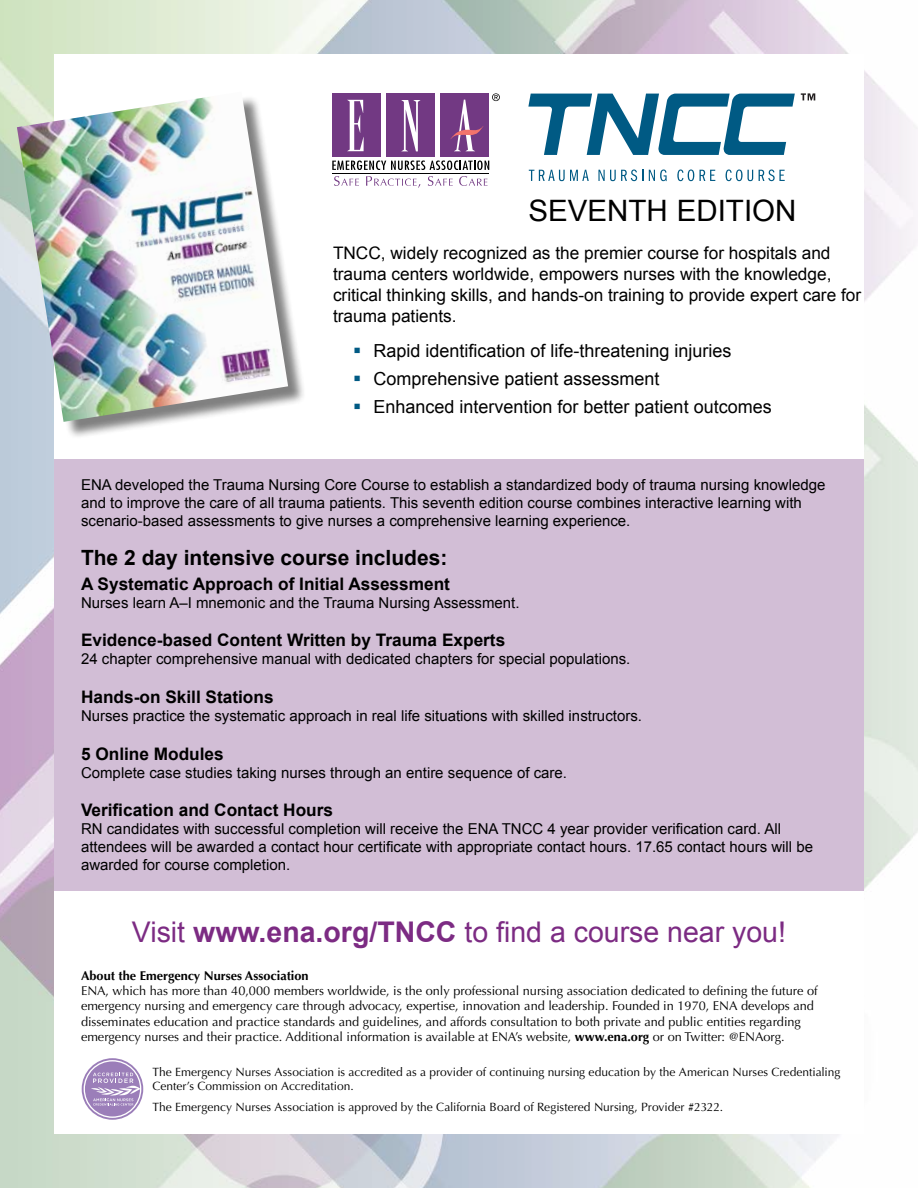
<style>
.page{position:relative;width:918px;height:1188px;background:#fff}
.page>*{position:absolute;margin:0;border:0;box-sizing:border-box;transform-origin:0 0}
.t1{font:29.55px "Arial";color:#000}
.t2{font:28.5px "Arial";color:#7c2b83}
.t3{font:700 21px "Arial";color:#000}
.t4{font:18px "Arial";color:#000}
.t5{font:17.25px/20.7px "Arial";color:#000}
.t6{font:700 17.25px "Arial";color:#000}
.t7{font:15px/18px "Arial";color:#000}
.t8{font:12.75px/15.3px "Optima LT Std";color:#000}
.t9{font:700 12.75px "Optima LT Std";color:#000}
.t10{font:12px/14.4px "Optima LT Std";color:#000}
.s1{color:#005a84}
.s2{font-weight:700}
</style>
<div class="page">
<img style="left:0;top:0;width:918px;height:1188px">
<div style="left:54px;top:54px;width:810px;height:1080px;background:#fff"></div>
<div style="left:54px;top:459px;width:810px;height:432px;background:#d2bed6"></div>
<svg style="left:334px;top:176px;width:25px;height:10px"></svg>
<svg style="left:366px;top:176px;width:54px;height:12px"></svg>
<svg style="left:428px;top:176px;width:25px;height:10px"></svg>
<svg style="left:459px;top:176px;width:29px;height:10px"></svg>
<hr style="left:333px;top:173px;width:156px;height:1px;background:#000">
<div style="left:332px;top:93px;width:49px;height:64px;background:#723983"></div>
<div style="left:386px;top:93px;width:49px;height:64px;background:#723983"></div>
<div style="left:441px;top:93px;width:48px;height:64px;background:#723983"></div>
<svg style="left:332px;top:160px;width:157px;height:10px"></svg>
<svg style="left:401px;top:100px;width:20px;height:51px"></svg>
<svg style="left:347px;top:100px;width:17px;height:51px"></svg>
<svg style="left:450px;top:100px;width:34px;height:51px"></svg>
<svg style="left:492px;top:93px;width:8px;height:8px"></svg>
<svg style="left:528px;top:94px;width:267px;height:61px"></svg>
<svg style="left:529px;top:170px;width:60px;height:11px"></svg>
<svg style="left:598px;top:170px;width:45px;height:11px"></svg>
<svg style="left:649px;top:170px;width:18px;height:11px"></svg>
<svg style="left:677px;top:170px;width:38px;height:11px"></svg>
<svg style="left:726px;top:170px;width:27px;height:11px"></svg>
<svg style="left:759px;top:170px;width:26px;height:11px"></svg>
<svg style="left:801px;top:93px;width:14px;height:7px"></svg>
<div style="left:20px;top:94px;width:286px;height:346px;background:#000;opacity:.5"></div>
<img style="left:17px;top:92px;width:271px;height:330px">
<svg style="left:82px;top:1058px;width:61px;height:62px"></svg>
<svg style="left:84px;top:1060px;width:57px;height:58px"></svg>
<h1 class="t1" style="left:528px;top:192px;width:270px">SEVENTH EDITION</h1>
<p class="t5" style="left:333px;top:243px;width:530px">TNCC, widely recognized as the premier course for hospitals and trauma centers worldwide, empowers nurses with the knowledge, critical thinking skills, and hands-on training to provide expert care for trauma patients.</p>
<p class="t4" style="left:353px;top:339px;width:380px"><span class="s1">▪</span> Rapid identification of life-threatening injuries</p>
<p class="t4" style="left:353px;top:367px;width:308px"><span class="s1">▪</span> Comprehensive patient assessment</p>
<p class="t4" style="left:353px;top:395px;width:420px"><span class="s1">▪</span> Enhanced intervention for better patient outcomes</p>
<p class="t7" style="left:81px;top:476px;width:746px">ENA developed the Trauma Nursing Core Course to establish a standardized body of trauma nursing knowledge and to improve the care of all trauma patients. This seventh edition course combines interactive learning with scenario-based assessments to give nurses a comprehensive learning experience.</p>
<h3 class="t3" style="left:81px;top:544px;width:368px">The 2 day intensive course includes:</h3>
<p class="t6" style="left:81px;top:572px;width:371px">A Systematic Approach of Initial Assessment</p>
<p class="t7" style="left:81px;top:594px;width:440px">Nurses learn A–I mnemonic and the Trauma Nursing Assessment.</p>
<p class="t6" style="left:81px;top:629px;width:426px">Evidence-based Content Written by Trauma Experts</p>
<p class="t7" style="left:81px;top:650px;width:551px">24 chapter comprehensive manual with dedicated chapters for special populations.</p>
<p class="t6" style="left:81px;top:685px;width:194px">Hands-on Skill Stations</p>
<p class="t7" style="left:81px;top:707px;width:563px">Nurses practice the systematic approach in real life situations with skilled instructors.</p>
<p class="t6" style="left:81px;top:742px;width:144px">5 Online Modules</p>
<p class="t7" style="left:81px;top:764px;width:488px">Complete case studies taking nurses through an entire sequence of care.</p>
<p class="t6" style="left:81px;top:799px;width:254px">Verification and Contact Hours</p>
<p class="t7" style="left:81px;top:820px;width:734px">RN candidates with successful completion will receive the ENA TNCC 4 year provider verification card. All attendees will be awarded a contact hour certificate with appropriate contact hours. 17.65 contact hours will be awarded for course completion.</p>
<h2 class="t2" style="left:132px;top:913px;width:656px">Visit <span class="s2">www.ena.org/TNCC</span> to find a course near you!</h2>
<p class="t9" style="left:81px;top:968px;width:229px">About the Emergency Nurses Association</p>
<p class="t8" style="left:81px;top:983px;width:738px">ENA, which has more than 40,000 members worldwide, is the only professional nursing association dedicated to defining the future of emergency nursing and emergency care through advocacy, expertise, innovation and leadership. Founded in 1970, ENA develops and disseminates education and practice standards and guidelines, and affords consultation to both private and public entities regarding emergency nurses and their practice. Additional information is available at ENA’s website, <span class="s2">www.ena.org</span> or on Twitter: @ENAorg.</p>
<p class="t10" style="left:152px;top:1065px;width:690px">The Emergency Nurses Association is accredited as a provider of continuing nursing education by the American Nurses Credentialing<br>Center’s Commission on Accreditation.</p>
<p class="t10" style="left:152px;top:1100px;width:572px">The Emergency Nurses Association is approved by the California Board of Registered Nursing, Provider #2322.</p>
</div>
